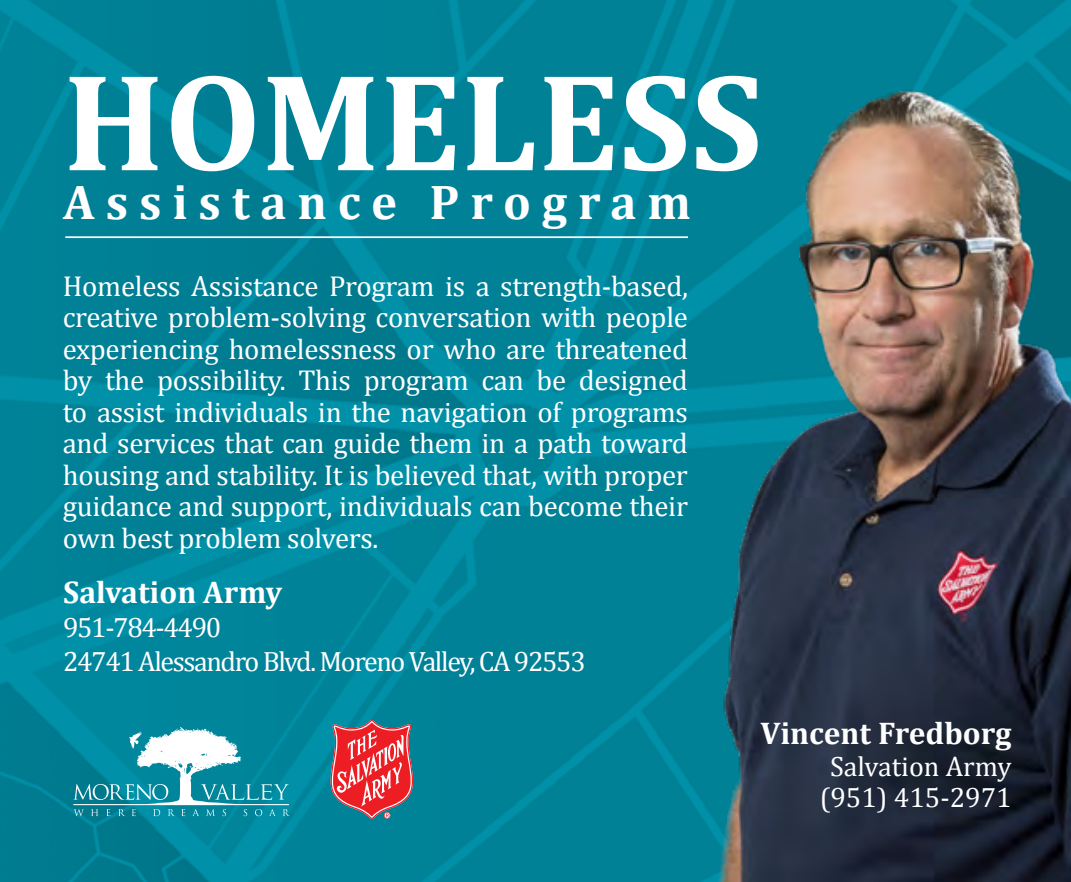
<style>
.page{position:relative;width:1071px;height:882px;background:#fff}
.page>*{position:absolute;margin:0;border:0;box-sizing:border-box;transform-origin:0 0}
.t1{font:700 140px "Cambria";color:#fff}
.t2{font:700 49px "Cambria";letter-spacing:.22em;color:#fff}
.t3{font:700 31.5px "Cambria";color:#fff}
.t4{font:28.7px/31.5px "Cambria";letter-spacing:-.01em;color:#fff;text-align:justify}
.t5{font:28px/33.6px "Cambria";letter-spacing:-.05em;color:#fff}
.t6{font:28px/31.5px "Cambria";color:#fff;text-align:center}
</style>
<div class="page">
<img style="left:0;top:0;width:1071px;height:882px">
<svg style="left:331px;top:720px;width:82px;height:99px;background:#bf5c65"></svg>
<hr style="left:65px;top:236px;width:623px;height:2px;background:#fff">
<svg style="left:73px;top:727px;width:217px;height:89px"></svg>
<img style="left:505px;top:72px;width:566px;height:810px">
<h1 class="t1" style="left:63px;top:24px;width:701px">HOMELESS</h1>
<h2 class="t2" style="left:63px;top:168px;width:630px">Assistance Program</h2>
<p class="t4" style="left:63px;top:270px;width:627px">Homeless Assistance Program is a strength-based, creative problem-solving conversation with people experiencing homelessness or who are threatened by the possibility. This program can be designed to assist individuals in the navigation of programs and services that can guide them in a path toward housing and stability. It is believed that, with proper guidance and support, individuals can become their own best problem solvers.</p>
<p class="t3" style="left:63px;top:570px;width:221px">Salvation Army</p>
<p class="t5" style="left:63px;top:610px;width:524px">951-784-4490<br>24741 Alessandro Blvd. Moreno Valley, CA 92553</p>
<p class="t3" style="left:761px;top:711px;width:253px">Vincent Fredborg</p>
<p class="t6" style="left:820px;top:751px;width:193px">Salvation Army (951) 415-2971</p>
</div>
